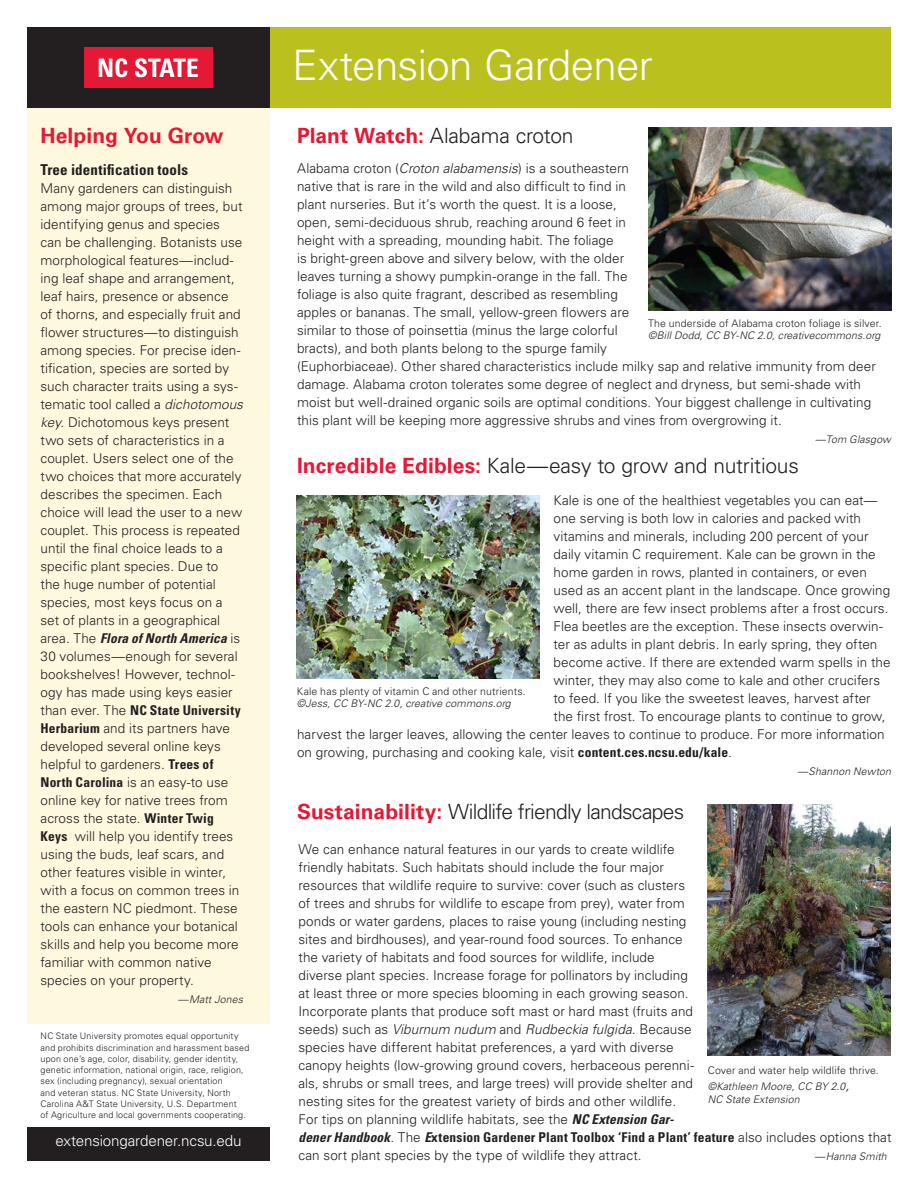
<style>
.page{position:relative;width:918px;height:1188px;background:#fff}
.page>*{position:absolute;margin:0;border:0;box-sizing:border-box;transform-origin:0 0}
.t1{font:300 42px "Univers LT Std";letter-spacing:-.015em;color:#fff}
.t2{font:300 21px "Univers LT Std";letter-spacing:-.02em;color:#231f20}
.t3{font:700 21px "Univers LT Std";letter-spacing:.005em;color:#e51836}
.t4{font:300 15.15px "Univers LT Std";letter-spacing:-.01em;color:#fff}
._2015_Body_Text{font:700 condensed 15px "Univers LT Std";letter-spacing:.01em;color:#231f20}
._2015_Body_Text-2{font:300 13.5px/18px "Univers LT Std";letter-spacing:.005em;color:#231f20}
._2015_Byline{font:300 10.5px/12.6px "Univers LT Std";letter-spacing:.015em;color:#231f20}
._2015_Body_Text-3{font:300 10.5px/16.2px "Univers LT Std";letter-spacing:.01em;color:#231f20}
._2015_Byline-2{font:italic 300 10.5px "Univers LT Std";letter-spacing:.015em;color:#231f20}
._2015_Body_Text-4{font:italic 300 10.5px "Univers LT Std";letter-spacing:.01em;color:#231f20}
._2015_Body_Text-5{font:300 9px/11.2px "Univers LT Std";letter-spacing:.02em;color:#231f20}
.s1{font-style:italic}
.s2{font-weight:700;font-style:italic;font-stretch:condensed}
.s3{font-weight:700;font-stretch:condensed}
.s4{font-weight:700;color:#e51836}
.s5{font-style:italic;font-size:13.5px}
</style>
<div class="page">
<div style="left:27px;top:108px;width:243px;height:916px;background:#fef9de"></div>
<div style="left:27px;top:1127px;width:243px;height:34px;background:#231f20"></div>
<div style="left:270px;top:27px;width:621px;height:81px;background:#bac11f"></div>
<div style="left:27px;top:27px;width:243px;height:81px;background:#231f20"></div>
<div style="left:84px;top:48px;width:129px;height:40px;background:#e51836"></div>
<svg style="left:99px;top:58px;width:28px;height:19px"></svg>
<svg style="left:135px;top:58px;width:63px;height:19px"></svg>
<img style="left:297px;top:496px;width:243px;height:182px">
<img style="left:648px;top:128px;width:243px;height:182px">
<img style="left:708px;top:804px;width:183px;height:251px">
<p class="t3" style="left:40px;top:123px;width:185px">Helping You Grow</p>
<p class="_2015_Body_Text" style="left:40px;top:160px;width:149px">Tree identification tools</p>
<p class="_2015_Body_Text-2" style="left:40px;top:179px;width:204px">Many gardeners can distinguish among major groups of trees, but identifying genus and species can be challenging. Botanists use morphological features—includ&shy;ing leaf shape and arrangement, leaf hairs, presence or absence of thorns, and especially fruit and flower structures—to distinguish among species. For precise iden&shy;tification, species are sorted by such character traits using a sys&shy;tematic tool called a <span class="s1">dichotomous key</span>. Dichotomous keys present two sets of characteristics in a couplet. Users select one of the two choices that more accurately describes the specimen. Each choice will lead the user to a new couplet. This process is repeated until the final choice leads to a specific plant species. Due to<br>the huge number of potential species, most keys focus on a set of plants in a geographical area. The <span class="s2">Flora of North America</span> is<br>30 volumes—enough for several bookshelves! However, technol&shy;ogy has made using keys easier than ever. The <span class="s3">NC State University<br>Herbarium</span> and its partners have developed several online keys helpful to gardeners. <span class="s3">Trees of<br>North Carolina</span> is an easy-to use online key for native trees from across the state. <span class="s3">Winter Twig<br>Keys</span> will help you identify trees using the buds, leaf scars, and other features visible in winter, with a focus on common trees in the eastern NC piedmont. These tools can enhance your botanical skills and help you become more familiar with common native species on your property.</p>
<p class="_2015_Byline-2" style="left:178px;top:993px;width:67px">—Matt Jones</p>
<p class="_2015_Body_Text-5" style="left:40px;top:1030px;width:210px">NC State University promotes equal opportunity and prohibits discrimination and harassment based upon one’s age, color, disability, gender identity, genetic information, national origin, race, religion, sex (including pregnancy), sexual orientation<br>and veteran status. NC State University, North Carolina A&amp;T State University, U.S. Department<br>of Agriculture and local governments cooperating.</p>
<p class="t4" style="left:56px;top:1132px;width:187px">extensiongardener.ncsu.edu</p>
<p class="t1" style="left:292px;top:40px;width:362px">Extension Gardener</p>
<p class="t2" style="left:297px;top:123px;width:278px"><span class="s4">Plant Watch:</span> Alabama croton</p>
<p class="_2015_Body_Text-2" style="left:297px;top:159px;width:580px">Alabama croton (<span class="s1">Croton alabamensis</span>) is a southeastern<br>native that is rare in the wild and also difficult to find in<br>plant nurseries. But it’s worth the quest. It is a loose,<br>open, semi-deciduous shrub, reaching around 6 feet in<br>height with a spreading, mounding habit. The foliage<br>is bright-green above and silvery below, with the older<br>leaves turning a showy pumpkin-orange in the fall. The<br>foliage is also quite fragrant, described as resembling<br>apples or bananas. The small, yellow-green flowers are<br>similar to those of poinsettia (minus the large colorful<br>bracts), and both plants belong to the spurge family<br>(Euphorbiaceae). Other shared characteristics include milky sap and relative immunity from deer damage. Alabama croton tolerates some degree of neglect and dryness, but semi-shade with moist but well-drained organic soils are optimal conditions. Your biggest challenge in cultivating this plant will be keeping more aggressive shrubs and vines from overgrowing it.</p>
<p class="_2015_Byline-2" style="left:815px;top:433px;width:77px">—Tom Glasgow</p>
<p class="_2015_Byline" style="left:648px;top:317px;width:235px">The underside of Alabama croton foliage is silver. <span class="s1">©Bill Dodd, CC BY-NC 2.0, creativecommons.org</span></p>
<p class="t2" style="left:297px;top:453px;width:503px"><span class="s4">Incredible Edibles:</span> Kale—easy to grow and nutritious</p>
<p class="_2015_Body_Text-2" style="left:554px;top:492px;width:325px">Kale is one of the healthiest vegetables you can eat—</p>
<p class="_2015_Body_Text-2" style="left:554px;top:510px;width:309px">one serving is both low in calories and packed with</p>
<p class="_2015_Body_Text-2" style="left:554px;top:528px;width:316px">vitamins and minerals, including 200 percent of your</p>
<p class="_2015_Body_Text-2" style="left:554px;top:546px;width:324px">daily vitamin C requirement. Kale can be grown in the</p>
<p class="_2015_Body_Text-2" style="left:554px;top:564px;width:315px">home garden in rows, planted in containers, or even</p>
<p class="_2015_Body_Text-2" style="left:554px;top:582px;width:338px">used as an accent plant in the landscape. Once growing</p>
<p class="_2015_Body_Text-2" style="left:554px;top:600px;width:336px">well, there are few insect problems after a frost occurs.</p>
<p class="_2015_Body_Text-2" style="left:554px;top:618px;width:331px">Flea beetles are the exception. These insects overwin-</p>
<p class="_2015_Body_Text-2" style="left:554px;top:636px;width:325px">ter as adults in plant debris. In early spring, they often</p>
<p class="_2015_Body_Text-2" style="left:554px;top:654px;width:339px">become active. If there are extended warm spells in the</p>
<p class="_2015_Body_Text-2" style="left:554px;top:672px;width:328px">winter, they may also come to kale and other crucifers</p>
<p class="_2015_Body_Text-2" style="left:554px;top:690px;width:319px">to feed. If you like the sweetest leaves, harvest after</p>
<p class="_2015_Body_Text-2" style="left:554px;top:708px;width:334px">the first frost. To encourage plants to continue to grow,</p>
<p class="_2015_Body_Text-2" style="left:297px;top:726px;width:589px">harvest the larger leaves, allowing the center leaves to continue to produce. For more information</p>
<p class="_2015_Body_Text-2" style="left:297px;top:744px;width:436px">on growing, purchasing and cooking kale, visit <span class="s3">content.ces.ncsu.edu/kale</span>.</p>
<p class="_2015_Byline-2" style="left:797px;top:765px;width:95px">—Shannon Newton</p>
<p class="_2015_Byline" style="left:297px;top:685px;width:230px">Kale has plenty of vitamin C and other nutrients. <span class="s1">©Jess, CC BY-NC 2.0, creative commons.org</span></p>
<p class="t2" style="left:297px;top:799px;width:389px"><span class="s4">Sustainability:</span> Wildlife friendly landscapes</p>
<p class="_2015_Body_Text-2" style="left:298px;top:840px;width:595px">We can enhance natural features in our yards to create wildlife<br>friendly habitats. Such habitats should include the four major<br>resources that wildlife require to survive: cover (such as clusters<br>of trees and shrubs for wildlife to escape from prey), water from<br>ponds or water gardens, places to raise young (including nesting<br>sites and birdhouses), and year-round food sources. To enhance<br>the variety of habitats and food sources for wildlife, include<br>diverse plant species. Increase forage for pollinators by including<br>at least three or more species blooming in each growing season.<br>Incorporate plants that produce soft mast or hard mast (fruits and<br>seeds) such as <span class="s1">Viburnum nudum</span> and <span class="s1">Rudbeckia fulgida</span>. Because<br>species have different habitat preferences, a yard with diverse<br>canopy heights (low-growing ground covers, herbaceous perenni-<br>als, shrubs or small trees, and large trees) will provide shelter and<br>nesting sites for the greatest variety of birds and other wildlife.<br>For tips on planning wildlife habitats, see the <span class="s2">NC Extension Gar-<br>dener Handbook</span>. The <span class="s2">E</span><span class="s3">xtension Gardener Plant Toolbox ‘Find a Plant’ feature</span> also includes options that can sort plant species by the type of wildlife they attract.</p>
<p class="_2015_Body_Text-3" style="left:708px;top:1062px;width:173px">Cover and water help wildlife thrive. <span class="s1">©Kathleen Moore, CC BY 2.0</span><span class="s5">,</span></p>
<p class="_2015_Body_Text-4" style="left:708px;top:1093px;width:93px">NC State Extension</p>
<p class="_2015_Body_Text-4" style="left:815px;top:1150px;width:74px">—Hanna Smith</p>
</div>
